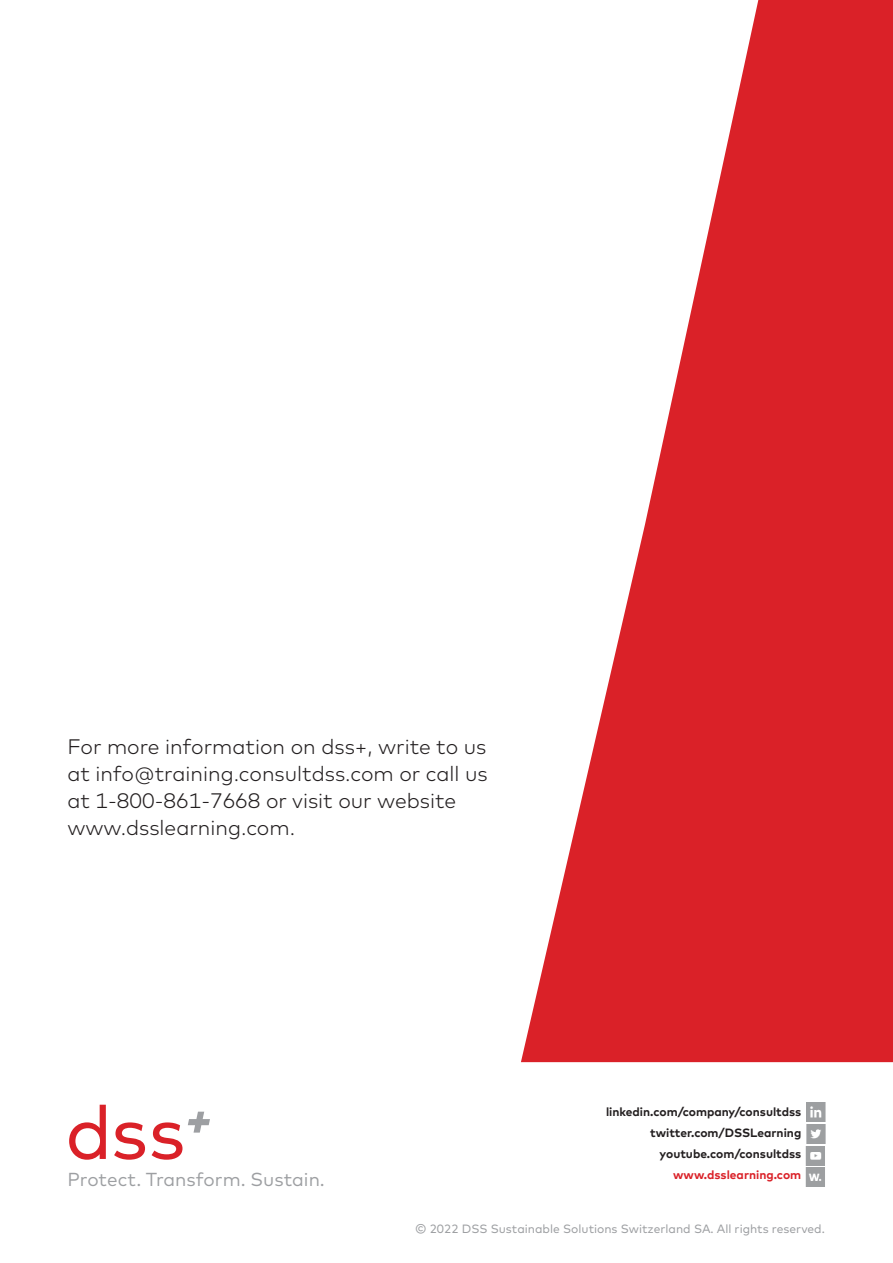
<style>
.page{position:relative;width:893px;height:1263px;background:#fff}
.page>*{position:absolute;margin:0;border:0;box-sizing:border-box;transform-origin:0 0}
.t1{font:300 21px/27px "Mark";color:#231f20}
.t2{font:18.75px "Mark";color:#9d9fa2}
.t3{font:700 12px/21px "Mark";color:#231f20;text-align:right}
.t4{font:12px "Mark";color:#9d9fa2}
.t5{font:700 12px "Mark";color:#da2128}
</style>
<div class="page">
<svg style="left:521px;top:0;width:372px;height:1062px;fill:#da2128"></svg>
<svg style="left:69px;top:1105px;width:37px;height:55px"></svg>
<svg style="left:152px;top:1122px;width:30px;height:38px"></svg>
<svg style="left:114px;top:1122px;width:31px;height:38px"></svg>
<svg style="left:188px;top:1112px;width:22px;height:20px"></svg>
<img style="left:806px;top:1124px;width:20px;height:19px">
<img style="left:805px;top:1167px;width:20px;height:19px">
<img style="left:806px;top:1103px;width:20px;height:19px">
<img style="left:805px;top:1146px;width:20px;height:19px">
<p class="t1" style="left:67px;top:733px;width:422px">For more information on dss+, write to us at info@training.consultdss.com or call us at 1-800-861-7668 or visit our website www.dsslearning.com.</p>
<p class="t2" style="left:67px;top:1168px;width:259px">Protect. Transform. Sustain.</p>
<p class="t3" style="left:606px;top:1101px;width:197px">linkedin.com/company/consultdss twitter.com/DSSLearning youtube.com/consultdss</p>
<p class="t5" style="left:673px;top:1167px;width:130px">www.dsslearning.com</p>
<p class="t4" style="left:415px;top:1221px;width:411px">© 2022 DSS Sustainable Solutions Switzerland SA. All rights reserved.</p>
</div>
